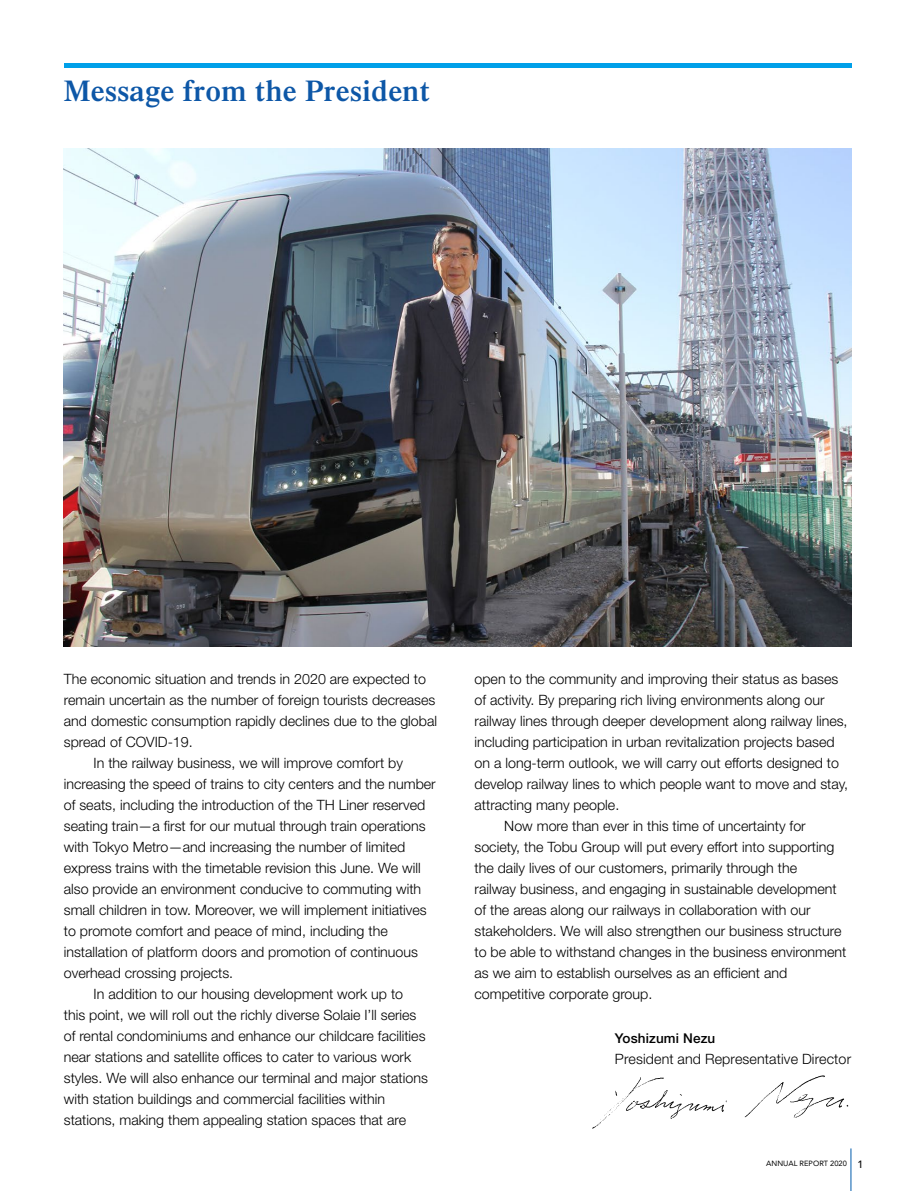
<style>
.page{position:relative;width:915px;height:1191px;background:#fff}
.page>*{position:absolute;margin:0;border:0;box-sizing:border-box;transform-origin:0 0}
.t1{font:600 30px "Times LT Std";letter-spacing:.02em;color:#0d57a7}
.t2{font:300 14.25px "Helvetica Neue LT Std";color:#000}
.t3{font:500 13.5px "Helvetica Neue LT Std";letter-spacing:.01em;color:#000}
.t4{font:7.5px "Avenir LT Std";color:#000}
.s1{font-weight:500;font-size:10.5px}
</style>
<div class="page">
<hr style="left:850px;top:1148px;width:1px;height:43px;background:#005bac">
<img style="left:592px;top:1075px;width:257px;height:54px">
<img style="left:64px;top:149px;width:786px;height:497px">
<hr style="left:64px;top:64px;width:786px;height:4px;background:#00a0e9">
<h1 class="t1" style="left:64px;top:73px;width:367px">Message from the President</h1>
<p class="t2" style="left:64px;top:670px;width:363px">The economic situation and trends in 2020 are expected to</p>
<p class="t2" style="left:64px;top:691px;width:373px">remain uncertain as the number of foreign tourists decreases</p>
<p class="t2" style="left:64px;top:712px;width:374px">and domestic consumption rapidly declines due to the global</p>
<p class="t2" style="left:64px;top:733px;width:130px">spread of COVID-19.</p>
<p class="t2" style="left:94px;top:754px;width:311px">In the railway business, we will improve comfort by</p>
<p class="t2" style="left:64px;top:775px;width:373px">increasing the speed of trains to city centers and the number</p>
<p class="t2" style="left:64px;top:796px;width:363px">of seats, including the introduction of the TH Liner reserved</p>
<p class="t2" style="left:64px;top:817px;width:363px">seating train—a first for our mutual through train operations</p>
<p class="t2" style="left:64px;top:838px;width:343px">with Tokyo Metro—and increasing the number of limited</p>
<p class="t2" style="left:64px;top:859px;width:358px">express trains with the timetable revision this June. We will</p>
<p class="t2" style="left:64px;top:880px;width:359px">also provide an environment conducive to commuting with</p>
<p class="t2" style="left:64px;top:901px;width:364px">small children in tow. Moreover, we will implement initiatives</p>
<p class="t2" style="left:64px;top:922px;width:325px">to promote comfort and peace of mind, including the</p>
<p class="t2" style="left:64px;top:943px;width:355px">installation of platform doors and promotion of continuous</p>
<p class="t2" style="left:64px;top:964px;width:171px">overhead crossing projects.</p>
<p class="t2" style="left:94px;top:985px;width:311px">In addition to our housing development work up to</p>
<p class="t2" style="left:64px;top:1006px;width:354px">this point, we will roll out the richly diverse Solaie I’ll series</p>
<p class="t2" style="left:64px;top:1027px;width:363px">of rental condominiums and enhance our childcare facilities</p>
<p class="t2" style="left:64px;top:1048px;width:349px">near stations and satellite offices to cater to various work</p>
<p class="t2" style="left:64px;top:1069px;width:365px">styles. We will also enhance our terminal and major stations</p>
<p class="t2" style="left:64px;top:1090px;width:322px">with station buildings and commercial facilities within</p>
<p class="t2" style="left:64px;top:1111px;width:344px">stations, making them appealing station spaces that are</p>
<p class="t2" style="left:474px;top:670px;width:365px">open to the community and improving their status as bases</p>
<p class="t2" style="left:474px;top:691px;width:351px">of activity. By preparing rich living environments along our</p>
<p class="t2" style="left:474px;top:712px;width:374px">railway lines through deeper development along railway lines,</p>
<p class="t2" style="left:474px;top:733px;width:361px">including participation in urban revitalization projects based</p>
<p class="t2" style="left:474px;top:754px;width:366px">on a long-term outlook, we will carry out efforts designed to</p>
<p class="t2" style="left:474px;top:775px;width:375px">develop railway lines to which people want to move and stay,</p>
<p class="t2" style="left:474px;top:796px;width:146px">attracting many people.</p>
<p class="t2" style="left:504px;top:817px;width:303px">Now more than ever in this time of uncertainty for</p>
<p class="t2" style="left:474px;top:838px;width:361px">society, the Tobu Group will put every effort into supporting</p>
<p class="t2" style="left:474px;top:859px;width:324px">the daily lives of our customers, primarily through the</p>
<p class="t2" style="left:474px;top:880px;width:363px">railway business, and engaging in sustainable development</p>
<p class="t2" style="left:474px;top:901px;width:337px">of the areas along our railways in collaboration with our</p>
<p class="t2" style="left:474px;top:922px;width:368px">stakeholders. We will also strengthen our business structure</p>
<p class="t2" style="left:474px;top:943px;width:373px">to be able to withstand changes in the business environment</p>
<p class="t2" style="left:474px;top:964px;width:314px">as we aim to establish ourselves as an efficient and</p>
<p class="t2" style="left:474px;top:985px;width:179px">competitive corporate group.</p>
<p class="t3" style="left:614px;top:1029px;width:102px">Yoshizumi Nezu</p>
<p class="t2" style="left:614px;top:1049px;width:237px">President and Representative Director</p>
<p class="t4" style="left:766px;top:1159px;width:99px">ANNUAL REPORT 2020 <span class="s1">1</span></p>
</div>
